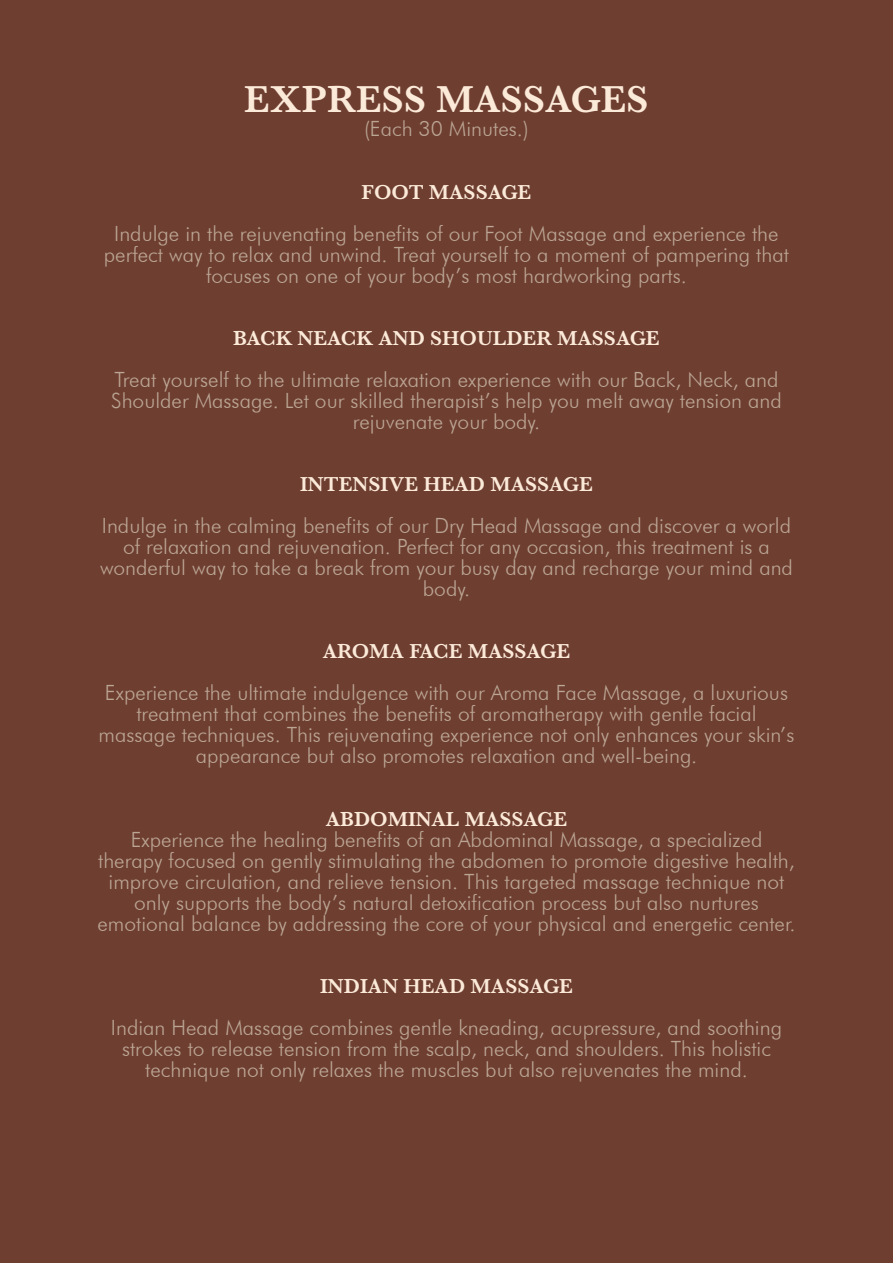
<style>
.page{position:relative;width:893px;height:1263px;background:#6e3e31}
.page>*{position:absolute;margin:0;border:0;box-sizing:border-box;transform-origin:0 0}
.t1{font:600 39px "Baskerville";color:#fcead9}
.t2{font:300 21px/21px "Futura BT";color:#bba593;text-align:center}
.t3{font:600 21px "Baskerville";color:#fcead9}
</style>
<div class="page">
<h1 class="t1" style="left:244px;top:72px;width:406px">EXPRESS MASSAGES</h1>
<p class="t2" style="left:364px;top:118px;width:166px">(Each 30 Minutes.)</p>
<p class="t3" style="left:362px;top:177px;width:171px">FOOT MASSAGE</p>
<p class="t2" style="left:104px;top:222px;width:687px">Indulge in the rejuvenating benefits of our Foot Massage and experience the perfect way to relax and unwind. Treat yourself to a moment of pampering that focuses on one of your body’s most hardworking parts.</p>
<p class="t3" style="left:233px;top:323px;width:428px">BACK NEACK AND SHOULDER MASSAGE</p>
<p class="t2" style="left:111px;top:369px;width:672px">Treat yourself to the ultimate relaxation experience with our Back, Neck, and<br>Shoulder Massage. Let our skilled therapist’s help you melt away tension and rejuvenate your body.</p>
<p class="t3" style="left:300px;top:469px;width:294px">INTENSIVE HEAD MASSAGE</p>
<p class="t2" style="left:100px;top:515px;width:694px">Indulge in the calming benefits of our Dry Head Massage and discover a world of relaxation and rejuvenation. Perfect for any occasion, this treatment is a wonderful way to take a break from your busy day and recharge your mind and body.</p>
<p class="t3" style="left:323px;top:637px;width:249px">AROMA FACE MASSAGE</p>
<p class="t2" style="left:99px;top:682px;width:697px">Experience the ultimate indulgence with our Aroma Face Massage, a luxurious treatment that combines the benefits of aromatherapy with gentle facial massage techniques. This rejuvenating experience not only enhances your skin’s appearance but also promotes relaxation and well-being.</p>
<p class="t3" style="left:326px;top:804px;width:243px">ABDOMINAL MASSAGE</p>
<p class="t2" style="left:97px;top:828px;width:700px">Experience the healing benefits of an Abdominal Massage, a specialized therapy focused on gently stimulating the abdomen to promote digestive health, improve circulation, and relieve tension. This targeted massage technique not only supports the body’s natural detoxification process but also nurtures emotional balance by addressing the core of your physical and energetic center.</p>
<p class="t3" style="left:320px;top:971px;width:255px">INDIAN HEAD MASSAGE</p>
<p class="t2" style="left:111px;top:1017px;width:673px">Indian Head Massage combines gentle kneading, acupressure, and soothing strokes to release tension from the scalp, neck, and shoulders. This holistic technique not only relaxes the muscles but also rejuvenates the mind.</p>
</div>
